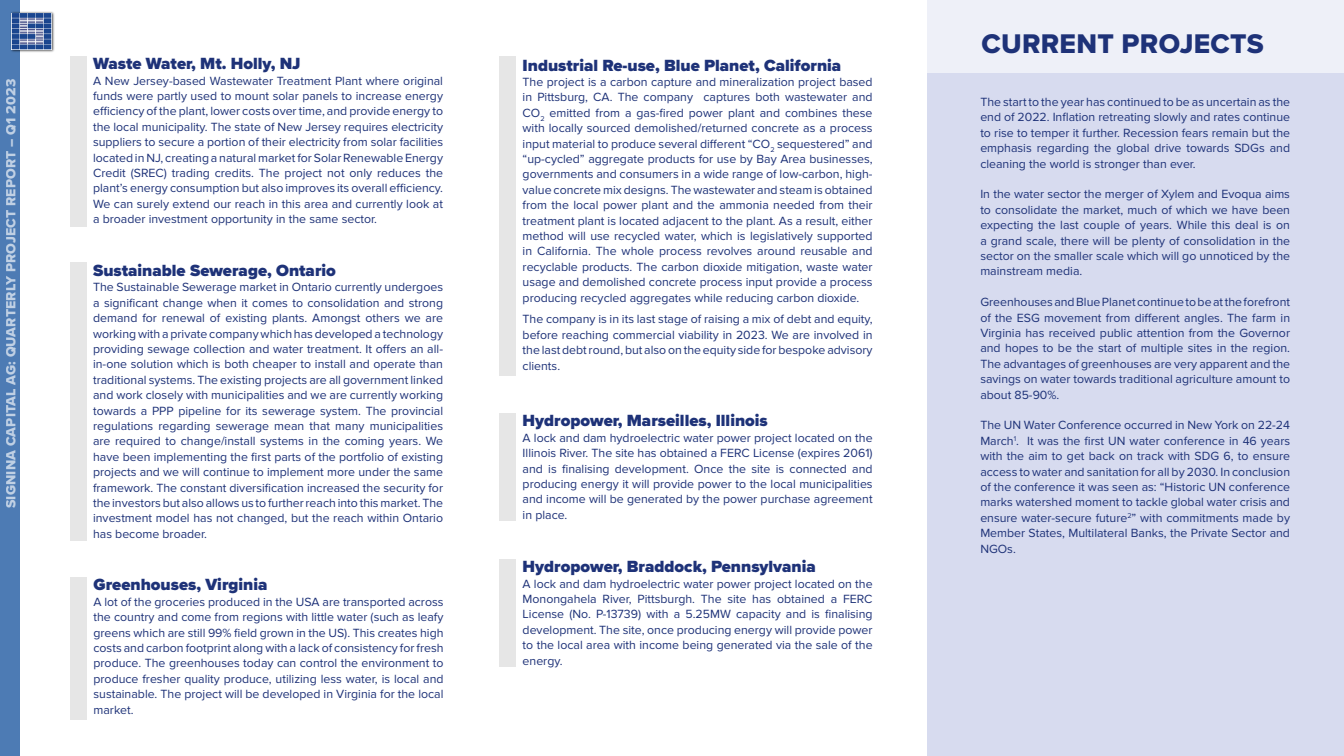
<style>
.page{position:relative;width:1344px;height:756px;background:#fff}
.page>*{position:absolute;margin:0;border:0;box-sizing:border-box;transform-origin:0 0}
.t1{font:28px "Proxima Nova Extrabld";letter-spacing:.01em;color:#1e3278}
.t2{font:900 16.8px "Proxima Nova";color:#1e3278}
.t3{font:14px "Proxima Nova Extrabld";letter-spacing:.01em;color:#fff}
.t4{font:12.32px/15.4px "Proxima Nova";color:#1e3278;text-align:justify}
</style>
<div class="page">
<div style="left:499px;top:56px;width:16px;height:319px;background:#e6e6e6"></div>
<div style="left:499px;top:413px;width:16px;height:108px;background:#e6e6e6"></div>
<div style="left:499px;top:559px;width:16px;height:108px;background:#e6e6e6"></div>
<div style="left:70px;top:577px;width:16px;height:143px;background:#e6e6e6"></div>
<div style="left:70px;top:56px;width:16px;height:171px;background:#e6e6e6"></div>
<div style="left:70px;top:263px;width:16px;height:278px;background:#e6e6e6"></div>
<div style="left:927px;top:0;width:417px;height:756px;background:#d7dbef"></div>
<div style="left:0;top:0;width:20px;height:756px;background:#4d7bb4"></div>
<div style="left:10px;top:12px;width:45px;height:41px;background:#000;opacity:.75"></div>
<img style="left:12px;top:13px;width:39px;height:37px">
<div style="left:927px;top:0;width:417px;height:72px;background:#eef0f8"></div>
<p class="t3" style="left:0;top:508px;width:431px;rotate:-90deg">SIGNINA CAPITAL AG: QUARTERLY PROJECT REPORT – Q1 2023</p>
<h2 class="t2" style="left:93px;top:51px;width:209px">Waste Water, Mt. Holly, NJ</h2>
<p class="t4" style="left:93px;top:73px;width:352px">A New Jersey-based Wastewater Treatment Plant where original funds were partly used to mount solar panels to increase energy efficiency of the plant, lower costs over time, and provide energy to the local municipality. The state of New Jersey requires electricity suppliers to secure a portion of their electricity from solar facilities located in NJ, creating a natural market for Solar Renewable Energy Credit (SREC) trading credits. The project not only reduces the plant’s energy consumption but also improves its overall efficiency.<br>We can surely extend our reach in this area and currently look at a broader investment opportunity in the same sector.</p>
<h2 class="t2" style="left:93px;top:258px;width:244px">Sustainable Sewerage, Ontario</h2>
<p class="t4" style="left:93px;top:280px;width:352px">The Sustainable Sewerage market in Ontario currently undergoes a significant change when it comes to consolidation and strong demand for renewal of existing plants. Amongst others we are working with a private company which has developed a technology providing sewage collection and water treatment. It offers an all&shy;in-one solution which is both cheaper to install and operate than traditional systems. The existing projects are all government linked and work closely with municipalities and we are currently working towards a PPP pipeline for its sewerage system. The provincial regulations regarding sewerage mean that many municipalities are required to change/install systems in the coming years. We have been implementing the first parts of the portfolio of existing projects and we will continue to implement more under the same framework. The constant diversification increased the security for the investors but also allows us to further reach into this market. The investment model has not changed, but the reach within Ontario has become broader.</p>
<h2 class="t2" style="left:94px;top:572px;width:176px">Greenhouses, Virginia</h2>
<p class="t4" style="left:94px;top:594px;width:352px">A lot of the groceries produced in the USA are transported across the country and come from regions with little water (such as leafy greens which are still 99% field grown in the US). This creates high costs and carbon footprint along with a lack of consistency for fresh produce. The greenhouses today can control the environment to produce fresher quality produce, utilizing less water, is local and sustainable. The project will be developed in Virginia for the local market.</p>
<h2 class="t2" style="left:523px;top:53px;width:320px">Industrial Re-use, Blue Planet, California</h2>
<p class="t4" style="left:523px;top:74px;width:352px">The project is a carbon capture and mineralization project based in Pittsburg, CA. The company captures both wastewater and CO<sub>2</sub> emitted from a gas-fired power plant and combines these with locally sourced demolished/returned concrete as a process input material to produce several different “CO<sub>2</sub> sequestered” and “up-cycled” aggregate products for use by Bay Area businesses, governments and consumers in a wide range of low-carbon, high&shy;value concrete mix designs. The wastewater and steam is obtained from the local power plant and the ammonia needed from their treatment plant is located adjacent to the plant. As a result, either method will use recycled water, which is legislatively supported in California. The whole process revolves around reusable and recyclable products. The carbon dioxide mitigation, waste water usage and demolished concrete process input provide a process producing recycled aggregates while reducing carbon dioxide.</p>
<p class="t4" style="left:523px;top:312px;width:352px">The company is in its last stage of raising a mix of debt and equity, before reaching commercial viability in 2023. We are involved in the last debt round, but also on the equity side for bespoke advisory clients.</p>
<h2 class="t2" style="left:523px;top:408px;width:247px">Hydropower, Marseilles, Illinois</h2>
<p class="t4" style="left:523px;top:430px;width:352px">A lock and dam hydroelectric water power project located on the Illinois River. The site has obtained a FERC License (expires 2061) and is finalising development. Once the site is connected and producing energy it will provide power to the local municipalities and income will be generated by the power purchase agreement in place.</p>
<h2 class="t2" style="left:523px;top:554px;width:295px">Hydropower, Braddock, Pennsylvania</h2>
<p class="t4" style="left:523px;top:576px;width:352px">A lock and dam hydroelectric water power project located on the Monongahela River, Pittsburgh. The site has obtained a FERC License (No. P-13739) with a 5.25MW capacity and is finalising development. The site, once producing energy will provide power to the local area with income being generated via the sale of the energy.</p>
<h1 class="t1" style="left:981px;top:23px;width:284px">CURRENT PROJECTS</h1>
<p class="t4" style="left:980px;top:94px;width:311px">The start to the year has continued to be as uncertain as the end of 2022. Inflation retreating slowly and rates continue to rise to temper it further. Recession fears remain but the emphasis regarding the global drive towards SDGs and cleaning the world is stronger than ever.</p>
<p class="t4" style="left:980px;top:187px;width:311px">In the water sector the merger of Xylem and Evoqua aims to consolidate the market, much of which we have been expecting the last couple of years. While this deal is on a grand scale, there will be plenty of consolidation in the sector on the smaller scale which will go unnoticed by the mainstream media.</p>
<p class="t4" style="left:980px;top:295px;width:311px">Greenhouses and Blue Planet continue to be at the forefront of the ESG movement from different angles. The farm in Virginia has received public attention from the Governor and hopes to be the start of multiple sites in the region.<br>The advantages of greenhouses are very apparent and the savings on water towards traditional agriculture amount to about 85-90%.</p>
<p class="t4" style="left:980px;top:418px;width:311px">The UN Water Conference occurred in New York on 22-24<br>March<sup>1</sup>. It was the first UN water conference in 46 years with the aim to get back on track with SDG 6, to ensure access to water and sanitation for all by 2030. In conclusion of the conference it was seen as: “Historic UN conference marks watershed moment to tackle global water crisis and ensure water-secure future<sup>2</sup>” with commitments made by Member States, Multilateral Banks, the Private Sector and NGOs.</p>
</div>
